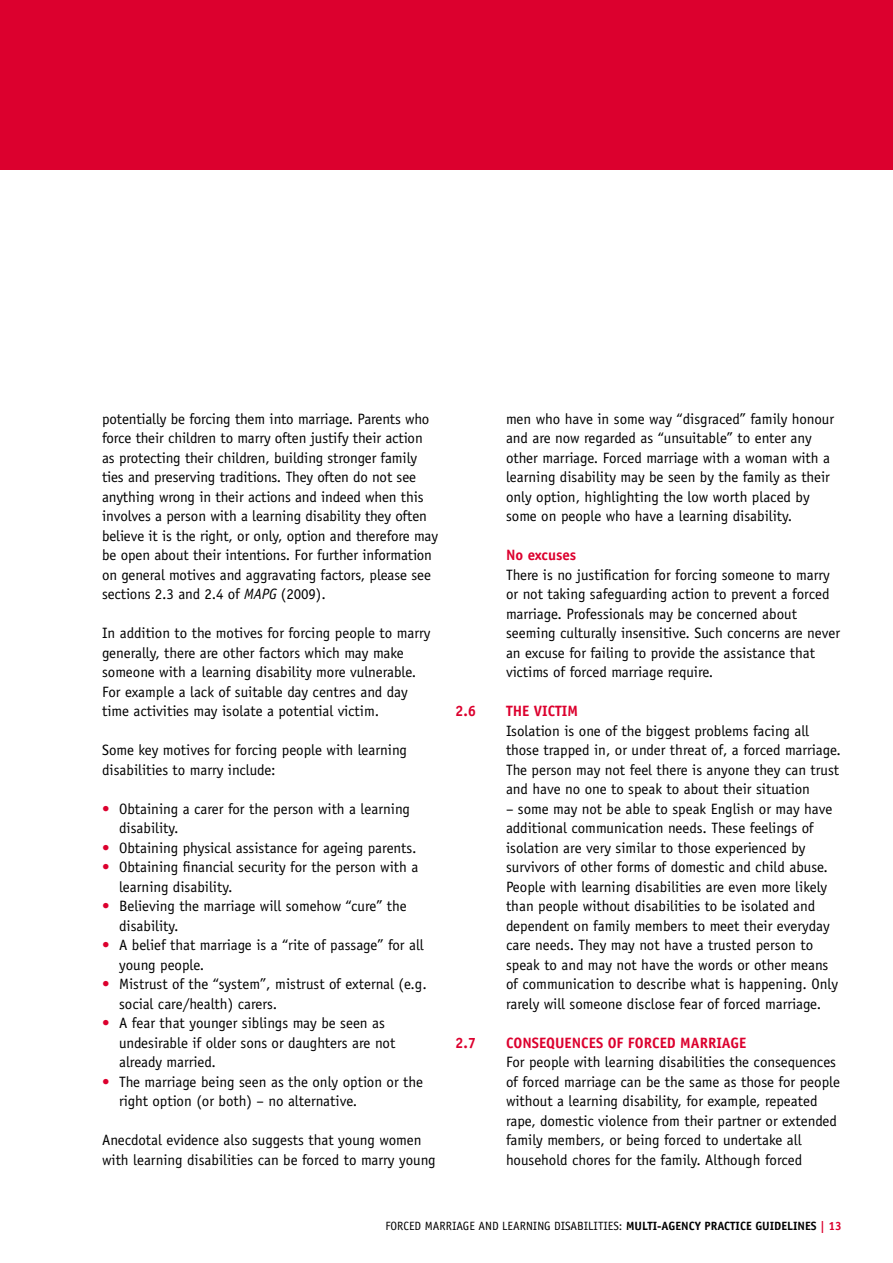
<style>
.page{position:relative;width:893px;height:1263px;background:#fff}
.page>*{position:absolute;margin:0;border:0;box-sizing:border-box;transform-origin:0 0}
.t1{font:15px/19.5px "Officina Sans";color:#000}
.t2{font:700 15px "Officina Sans";color:#dc002e}
.t3{font:12px "Officina Sans";color:#000}
.t4{font:700 12px "Officina Sans";letter-spacing:-.01em;color:#000}
.t5{font:700 12px "Officina Sans";color:#dc002e}
.s1{font-style:italic}
.s2{color:#dc002e}
.s3{font-weight:400}
</style>
<div class="page">
<div style="left:0;top:0;width:893px;height:170px;background:#dc002e"></div>
<p class="t1" style="left:102px;top:409px;width:337px">potentially be forcing them into marriage. Parents who force their children to marry often justify their action as protecting their children, building stronger family ties and preserving traditions. They often do not see anything wrong in their actions and indeed when this involves a person with a learning disability they often believe it is the right, or only, option and therefore may be open about their intentions. For further information on general motives and aggravating factors, please see sections 2.3 and 2.4 of <span class="s1">MAPG</span> (2009).</p>
<p class="t1" style="left:102px;top:623px;width:330px">In addition to the motives for forcing people to marry generally, there are other factors which may make someone with a learning disability more vulnerable.<br>For example a lack of suitable day centres and day time activities may isolate a potential victim.</p>
<p class="t1" style="left:102px;top:740px;width:307px">Some key motives for forcing people with learning disabilities to marry include:</p>
<p class="t1" style="left:119px;top:799px;width:292px;text-indent:-17px"><span class="s2">•</span> Obtaining a carer for the person with a learning disability.</p>
<p class="t1" style="left:102px;top:838px;width:316px"><span class="s2">•</span> Obtaining physical assistance for ageing parents.</p>
<p class="t1" style="left:119px;top:857px;width:301px;text-indent:-17px"><span class="s2">•</span> Obtaining financial security for the person with a learning disability.</p>
<p class="t1" style="left:119px;top:896px;width:289px;text-indent:-17px"><span class="s2">•</span> Believing the marriage will somehow “cure” the disability.</p>
<p class="t1" style="left:119px;top:935px;width:306px;text-indent:-17px"><span class="s2">•</span> A belief that marriage is a “rite of passage” for all young people.</p>
<p class="t1" style="left:119px;top:974px;width:309px;text-indent:-17px"><span class="s2">•</span> Mistrust of the “system”, mistrust of external (e.g. social care/health) carers.</p>
<p class="t1" style="left:119px;top:1013px;width:278px;text-indent:-17px"><span class="s2">•</span> A fear that younger siblings may be seen as undesirable if older sons or daughters are not already married.</p>
<p class="t1" style="left:119px;top:1072px;width:305px;text-indent:-17px"><span class="s2">•</span> The marriage being seen as the only option or the right option (or both) – no alternative.</p>
<p class="t1" style="left:102px;top:1130px;width:335px">Anecdotal evidence also suggests that young women with learning disabilities can be forced to marry young</p>
<p class="t1" style="left:506px;top:409px;width:330px">men who have in some way “disgraced” family honour and are now regarded as “unsuitable” to enter any other marriage. Forced marriage with a woman with a learning disability may be seen by the family as their only option, highlighting the low worth placed by some on people who have a learning disability.</p>
<p class="t2" style="left:506px;top:546px;width:72px">N o excuses</p>
<p class="t1" style="left:506px;top:565px;width:336px">There is no justification for forcing someone to marry or not taking safeguarding action to prevent a forced marriage. Professionals may be concerned about seeming culturally insensitive. Such concerns are never an excuse for failing to provide the assistance that victims of forced marriage require.</p>
<p class="t2" style="left:455px;top:702px;width:95px">2.6 THE VICTI</p>
<p class="t2" style="left:567px;top:702px;width:12px">M</p>
<p class="t1" style="left:506px;top:721px;width:336px">Isolation is one of the biggest problems facing all those trapped in, or under threat of, a forced marriage.<br>The person may not feel there is anyone they can trust and have no one to speak to about their situation</p>
<p class="t1" style="left:506px;top:799px;width:334px">– some may not be able to speak English or may have additional communication needs. These feelings of isolation are very similar to those experienced by survivors of other forms of domestic and child abuse.<br>People with learning disabilities are even more likely than people without disabilities to be isolated and dependent on family members to meet their everyday care needs. They may not have a trusted person to speak to and may not have the words or other means of communication to describe what is happening. Only rarely will someone disclose fear of forced marriage.</p>
<p class="t2" style="left:455px;top:1033px;width:38px">2.7 CONSE</p>
<p class="t2" style="left:546px;top:1033px;width:18px">QUENCES</p>
<p class="t2" style="left:608px;top:1033px;width:29px">OF FORCED</p>
<p class="t2" style="left:680px;top:1033px;width:59px">MARRIAGE</p>
<p class="t1" style="left:506px;top:1052px;width:335px">For people with learning disabilities the consequences of forced marriage can be the same as those for people without a learning disability, for example, repeated rape, domestic violence from their partner or extended family members, or being forced to undertake all household chores for the family. Although forced</p>
<p class="t3" style="left:385px;top:1219px;width:12px">FORCED</p>
<p class="t3" style="left:425px;top:1219px;width:15px">MARRIAGE</p>
<p class="t3" style="left:478px;top:1219px;width:8px">AND</p>
<p class="t3" style="left:502px;top:1219px;width:13px">LEARNING</p>
<p class="t3" style="left:554px;top:1219px;width:50px">DIsabiliTIES</p>
<p class="t4" style="left:619px;top:1218px;width:22px"><span class="s3">:</span> MULTI</p>
<p class="t4" style="left:657px;top:1218px;width:19px">-AGENCY</p>
<p class="t4" style="left:704px;top:1218px;width:27px">PRACTICE</p>
<p class="t4" style="left:755px;top:1218px;width:8px">GUIDELINES</p>
<p class="t5" style="left:820px;top:1218px;width:22px">| 13</p>
</div>
